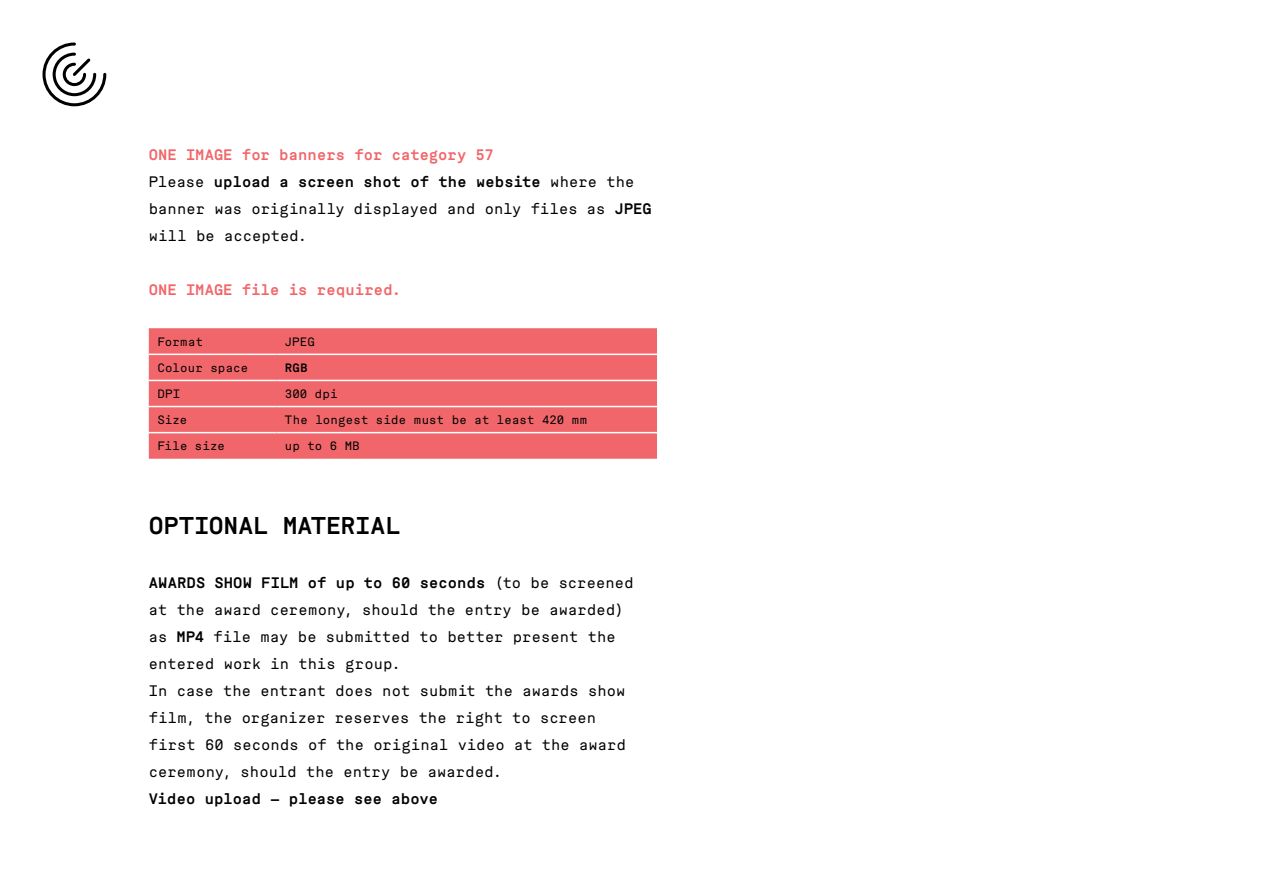
<style>
.page{position:relative;width:1263px;height:893px;background:#fff}
.page>*{position:absolute;margin:0;border:0;box-sizing:border-box;transform-origin:0 0}
._25GD_Podnaslov{font:700 24px "ASM";letter-spacing:-.005em;color:#000}
._25GD_MK_Text{font:15px/27px "ASM";letter-spacing:.005em;color:#000}
._25GD_MK_Text-2{font:700 15px "ASM";letter-spacing:.005em;color:#f1666a}
._25GD_MK_Text-3{font:700 15px "ASM";letter-spacing:.005em;color:#000}
.Formats_Tabela{font:12px "ASM";letter-spacing:.015em;color:#000}
.Formats_Tabela-2{font:700 12px "ASM";color:#000}
.s1{font-weight:700}
</style>
<div class="page">
<svg style="left:43px;top:43px;width:63px;height:63px"></svg>
<svg style="left:149px;top:328px;width:508px;height:131px;background:#f1686c"></svg>
<hr style="left:149px;top:354px;width:127px;height:1px;background:#fff">
<hr style="left:276px;top:354px;width:381px;height:1px;background:#fff">
<hr style="left:149px;top:380px;width:127px;height:1px;background:#fff">
<hr style="left:276px;top:380px;width:381px;height:1px;background:#fff">
<hr style="left:149px;top:406px;width:127px;height:1px;background:#fff">
<hr style="left:276px;top:406px;width:381px;height:1px;background:#fff">
<hr style="left:149px;top:432px;width:127px;height:1px;background:#fff">
<hr style="left:276px;top:432px;width:381px;height:1px;background:#fff">
<p class="_25GD_MK_Text-2" style="left:149px;top:145px;width:346px">ONE IMAGE for banners for category 57</p>
<p class="_25GD_MK_Text" style="left:149px;top:168px;width:504px">Please <span class="s1">upload a screen shot of the website</span> where the banner was originally displayed and only files as <span class="s1">JPEG </span>will be accepted.</p>
<p class="_25GD_MK_Text-2" style="left:149px;top:280px;width:254px">ONE IMAGE file is required.</p>
<p class="Formats_Tabela" style="left:157px;top:334px;width:47px">Format</p>
<p class="Formats_Tabela" style="left:285px;top:334px;width:31px">JPEG</p>
<p class="Formats_Tabela" style="left:157px;top:360px;width:92px">Colour space</p>
<p class="Formats_Tabela-2" style="left:285px;top:360px;width:24px">RGB</p>
<p class="Formats_Tabela" style="left:157px;top:386px;width:24px">DPI</p>
<p class="Formats_Tabela" style="left:285px;top:386px;width:54px">300 dpi</p>
<p class="Formats_Tabela" style="left:157px;top:412px;width:32px">Size</p>
<p class="Formats_Tabela" style="left:285px;top:412px;width:304px">The longest side must be at least 420 mm</p>
<p class="Formats_Tabela" style="left:157px;top:439px;width:69px">File size</p>
<p class="Formats_Tabela" style="left:285px;top:439px;width:76px">up to 6 MB</p>
<p class="_25GD_Podnaslov" style="left:149px;top:510px;width:253px">OPTIONAL MATERIAL</p>
<p class="_25GD_MK_Text" style="left:149px;top:569px;width:486px"><span class="s1">AWARDS SHOW FILM of up to 60 seconds</span> (to be screened at the award ceremony, should the entry be awarded) as <span class="s1">MP4</span> file may be submitted to better present the entered work in this group.</p>
<p class="_25GD_MK_Text" style="left:149px;top:677px;width:479px">In case the entrant does not submit the awards show film, the organizer reserves the right to screen first 60 seconds of the original video at the award ceremony, should the entry be awarded.</p>
<p class="_25GD_MK_Text-3" style="left:149px;top:789px;width:291px">Video upload – please see above</p>
</div>
